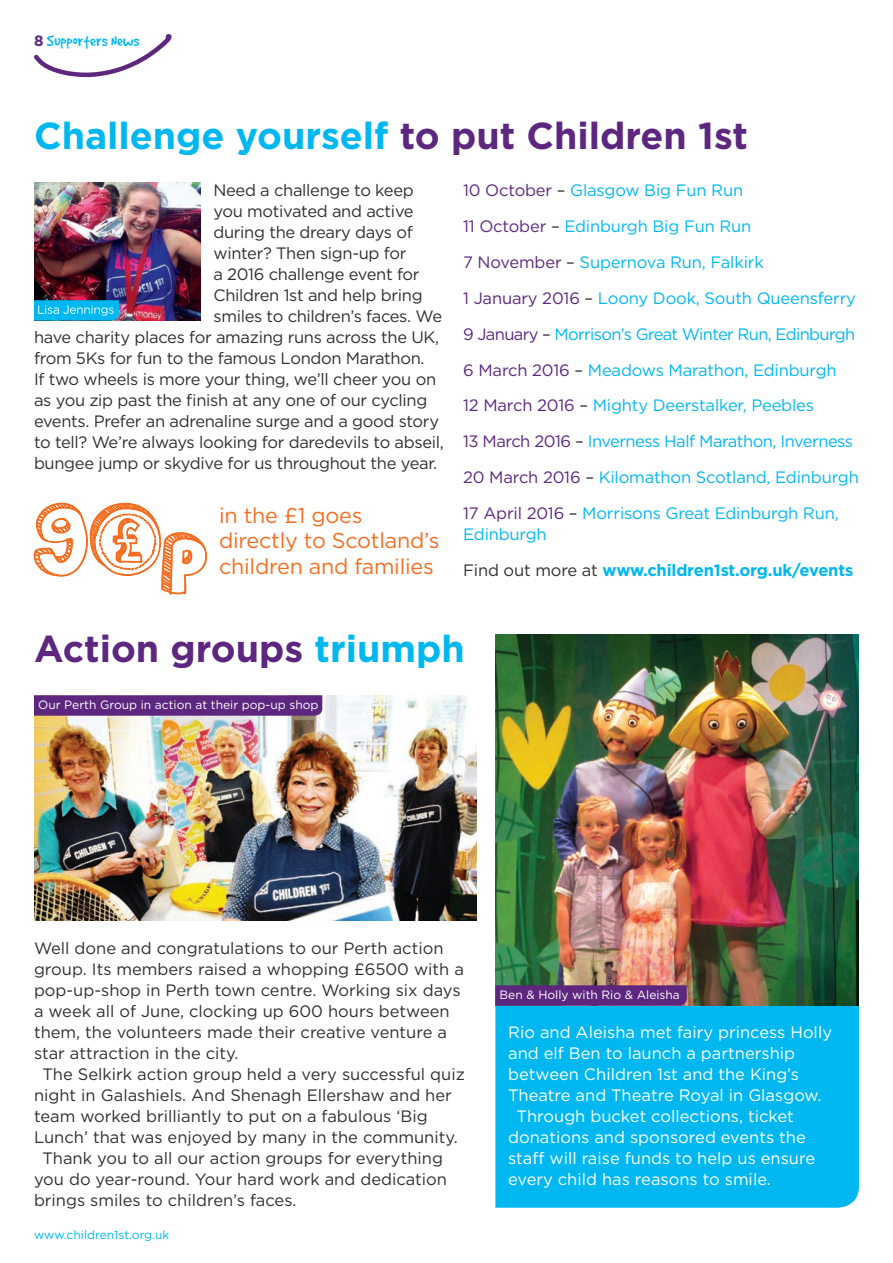
<style>
.page{position:relative;width:893px;height:1263px;background:#fff}
.page>*{position:absolute;margin:0;border:0;box-sizing:border-box;transform-origin:0 0}
.t1{font:700 37.5px "Gotham";color:#00b7ef}
.t2{font:700 37.5px "Gotham";color:#5d277f}
.t3{font:21.45px/25.8px "Gotham";letter-spacing:-.01em;color:#f36e21}
.t4{font:16.5px "Gotham";color:#312f30}
.t5{font:16.5px "Gotham";letter-spacing:-.02em;color:#312f30}
.t6{font:16.5px/35.8px "Gotham";letter-spacing:-.01em;color:#00b7ef}
.t7{font:16.5px "Gotham";color:#fff}
.t8{font:700 16.5px/35.8px "Gotham";letter-spacing:-.01em;color:#00b7ef}
.t9{font:16.5px "Good Dog";letter-spacing:.02em;color:#00b7ef}
.t10{font:12px "Gotham";color:#fff}
.t11{font:12px "Gotham";color:#00b7ef}
.s1{font-family:"Gotham";font-weight:700;font-size:15px;color:#5d277f}
.s2{color:#5d277f}
.s3{color:#312f30}
.s4{font-weight:400}
.s5{font-weight:400;color:#312f30}
.s6{color:#00b7ef}
</style>
<div class="page">
<div style="left:495px;top:1006px;width:364px;height:202px;background:#00b7ef"></div>
<img style="left:34px;top:695px;width:442px;height:226px">
<svg style="left:33px;top:502px;width:175px;height:93px"></svg>
<svg style="left:34px;top:34px;width:138px;height:43px"></svg>
<svg style="left:34px;top:695px;width:288px;height:21px;background:#602c81"></svg>
<img style="left:34px;top:183px;width:167px;height:138px">
<svg style="left:34px;top:300px;width:85px;height:21px;background:#1ab8ea"></svg>
<img style="left:495px;top:634px;width:364px;height:372px">
<svg style="left:495px;top:985px;width:192px;height:21px;background:#5f2a7d"></svg>
<p class="t9" style="left:34px;top:32px;width:107px"><span class="s1">8</span> Supporters News</p>
<h1 class="t1" style="left:34px;top:111px;width:716px">Challenge yourself <span class="s2">to put Children 1st</span></h1>
<p class="t5" style="left:213px;top:180px;width:202px">Need a challenge to keep</p>
<p class="t5" style="left:213px;top:201px;width:202px">you motivated and active</p>
<p class="t5" style="left:213px;top:222px;width:201px">during the dreary days of</p>
<p class="t5" style="left:213px;top:243px;width:194px">winter? Then sign-up for</p>
<p class="t5" style="left:213px;top:264px;width:208px">a 2016 challenge event for</p>
<p class="t5" style="left:213px;top:285px;width:211px">Children 1st and help bring</p>
<p class="t5" style="left:213px;top:306px;width:230px">smiles to children’s faces. We</p>
<p class="t5" style="left:34px;top:327px;width:407px">have charity places for amazing runs across the UK,</p>
<p class="t5" style="left:34px;top:348px;width:392px">from 5Ks for fun to the famous London Marathon.</p>
<p class="t5" style="left:34px;top:369px;width:404px">If two wheels is more your thing, we’ll cheer you on</p>
<p class="t5" style="left:34px;top:390px;width:395px">as you zip past the finish at any one of our cycling</p>
<p class="t5" style="left:34px;top:411px;width:407px">events. Prefer an adrenaline surge and a good story</p>
<p class="t5" style="left:34px;top:432px;width:411px">to tell? We’re always looking for daredevils to abseil,</p>
<p class="t5" style="left:34px;top:453px;width:405px">bungee jump or skydive for us throughout the year.</p>
<h2 class="t3" style="left:219px;top:501px;width:222px">in the £1 goes directly to Scotland’s children and families</h2>
<p class="t6" style="left:463px;top:172px;width:397px"><span class="s2">10 October</span> <span class="s3">–</span> Glasgow Big Fun Run<br><span class="s2">11 October</span> <span class="s3">–</span> Edinburgh Big Fun Run<br><span class="s2">7 November</span> <span class="s3">–</span> Supernova Run, Falkirk<br><span class="s2">1 January 2016</span> <span class="s3">–</span> Loony Dook, South Queensferry <span class="s2">9 January</span> <span class="s3">–</span> Morrison’s Great Winter Run, Edinburgh <span class="s2">6 March 2016</span> <span class="s3">–</span> Meadows Marathon, Edinburgh<br><span class="s2">12 March 2016</span> <span class="s3">–</span> Mighty Deerstalker, Peebles<br><span class="s2">13 March 2016</span> <span class="s3">–</span> Inverness Half Marathon, Inverness <span class="s2">20 March 2016</span> <span class="s3">–</span> Kilomathon Scotland, Edinburgh <span class="s2">17 April 2016</span> <span class="s3">–</span> Morrisons Great Edinburgh Run,</p>
<p class="t8" style="left:463px;top:516px;width:392px"><span class="s4">Edinburgh<br></span><span class="s5">Find out more at</span> www.children1st.org.uk/events</p>
<h1 class="t2" style="left:34px;top:623px;width:432px">Action groups <span class="s6">triumph</span></h1>
<p class="t10" style="left:38px;top:697px;width:282px">Our Perth Group in action at their pop-up shop</p>
<p class="t4" style="left:34px;top:938px;width:411px">Well done and congratulations to our Perth action</p>
<p class="t4" style="left:34px;top:959px;width:431px">group. Its members raised a whopping £6500 with a</p>
<p class="t4" style="left:34px;top:980px;width:428px">pop-up-shop in Perth town centre. Working six days</p>
<p class="t4" style="left:34px;top:1001px;width:417px">a week all of June, clocking up 600 hours between</p>
<p class="t4" style="left:34px;top:1022px;width:414px">them, the volunteers made their creative venture a</p>
<p class="t4" style="left:34px;top:1043px;width:206px">star attraction in the city.</p>
<p class="t4" style="left:43px;top:1064px;width:424px">The Selkirk action group held a very successful quiz</p>
<p class="t4" style="left:34px;top:1085px;width:419px">night in Galashiels. And Shenagh Ellershaw and her</p>
<p class="t4" style="left:34px;top:1106px;width:395px">team worked brilliantly to put on a fabulous ‘Big</p>
<p class="t4" style="left:34px;top:1127px;width:425px">Lunch’ that was enjoyed by many in the community.</p>
<p class="t4" style="left:43px;top:1148px;width:402px">Thank you to all our action groups for everything</p>
<p class="t4" style="left:34px;top:1169px;width:415px">you do year-round. Your hard work and dedication</p>
<p class="t4" style="left:34px;top:1190px;width:264px">brings smiles to children’s faces.</p>
<p class="t11" style="left:34px;top:1226px;width:137px">www.children1st.org.uk</p>
<p class="t10" style="left:500px;top:987px;width:182px">Ben &amp; Holly with Rio &amp; Aleisha</p>
<p class="t7" style="left:508px;top:1021px;width:325px">Rio and Aleisha met fairy princess Holly</p>
<p class="t7" style="left:508px;top:1042px;width:288px">and elf Ben to launch a partnership</p>
<p class="t7" style="left:508px;top:1063px;width:292px">between Children 1st and the King’s</p>
<p class="t7" style="left:508px;top:1084px;width:315px">Theatre and Theatre Royal in Glasgow.</p>
<p class="t7" style="left:517px;top:1105px;width:279px">Through bucket collections, ticket</p>
<p class="t7" style="left:508px;top:1126px;width:299px">donations and sponsored events the</p>
<p class="t7" style="left:508px;top:1147px;width:309px">staff will raise funds to help us ensure</p>
<p class="t7" style="left:508px;top:1168px;width:264px">every child has reasons to smile.</p>
</div>
